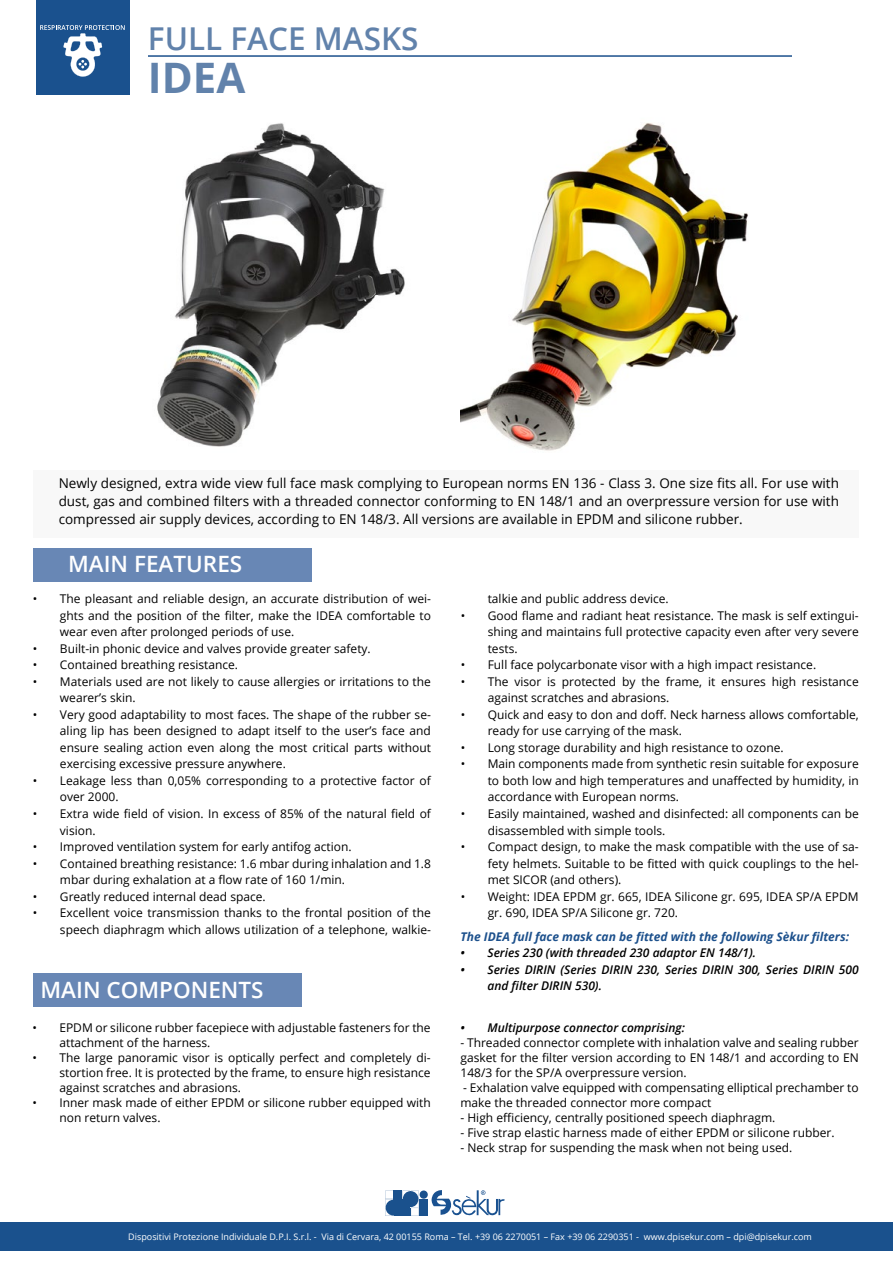
<style>
.page{position:relative;width:893px;height:1263px;background:#fff}
.page>*{position:absolute;margin:0;border:0;box-sizing:border-box;transform-origin:0 0}
.t1{font:700 42px "Open Sans";color:#6182ab}
.t2{font:600 31.5px "Open Sans";color:#6182ab}
.t3{font:600 22.5px "Open Sans";color:#fff}
.t4{font:13.5px/18px "Open Sans";color:#000;text-align:justify}
.t5{font:12px/16.5px "Open Sans";color:#000}
.t6{font:italic 600 12px/16.5px "Open Sans";color:#000}
.t7{font:italic 700 12px "Open Sans";color:#1c508c}
.t8{font:9px "Open Sans";color:#fff}
</style>
<div class="page">
<hr style="left:148px;top:55px;width:644px;height:2px;background:#1b508c">
<div style="left:0;top:1222px;width:893px;height:29px;background:#1a518d"></div>
<svg style="left:431px;top:1190px;width:74px;height:26px"></svg>
<div style="left:394px;top:1199px;width:8px;height:8px;background:#1a518d"></div>
<div style="left:394px;top:1208px;width:8px;height:8px;background:#1a518d"></div>
<div style="left:394px;top:1191px;width:8px;height:8px;background:#1a518d"></div>
<div style="left:420px;top:1208px;width:8px;height:8px;background:#1a518d"></div>
<div style="left:420px;top:1199px;width:8px;height:8px;background:#1a518d"></div>
<div style="left:420px;top:1190px;width:8px;height:9px;background:#1a518d;border-radius:50%"></div>
<svg style="left:402px;top:1191px;width:17px;height:25px"></svg>
<svg style="left:385px;top:1191px;width:8px;height:25px"></svg>
<div style="left:36px;top:0;width:94px;height:95px;background:#1a518e"></div>
<svg style="left:40px;top:25px;width:85px;height:52px"></svg>
<img style="left:461px;top:123px;width:287px;height:328px">
<div style="left:33px;top:470px;width:826px;height:68px;background:#f8f8f8"></div>
<div style="left:33px;top:548px;width:278px;height:33px;background:#6887b5"></div>
<div style="left:33px;top:973px;width:269px;height:34px;background:#6887b5"></div>
<img style="left:157px;top:123px;width:248px;height:324px">
<h2 class="t2" style="left:148px;top:17px;width:272px">FULL FACE MASKS</h2>
<h1 class="t1" style="left:148px;top:48px;width:99px">IDEA</h1>
<p class="t4" style="left:59px;top:474px;width:782px">Newly designed, extra wide view full face mask complying to European norms EN 136 - Class 3. One size fits all. For use with dust, gas and combined filters with a threaded connector conforming to EN 148/1 and an overpressure version for use with compressed air supply devices, according to EN 148/3. All versions are available in EPDM and silicone rubber.</p>
<h3 class="t3" style="left:68px;top:548px;width:176px">MAIN FEATURES</h3>
<p class="t5" style="left:60px;top:590px;width:372px;text-align:justify;text-indent:-27px">• The pleasant and reliable design, an accurate distribution of wei&shy;ghts and the position of the filter, make the IDEA comfortable to wear even after prolonged periods of use.</p>
<p class="t5" style="left:33px;top:640px;width:339px">• Built-in phonic device and valves provide greater safety.</p>
<p class="t5" style="left:33px;top:656px;width:207px">• Contained breathing resistance.</p>
<p class="t5" style="left:60px;top:673px;width:372px;text-indent:-27px">• Materials used are not likely to cause allergies or irritations to the wearer’s skin.</p>
<p class="t5" style="left:60px;top:706px;width:372px;text-align:justify;text-indent:-27px">• Very good adaptability to most faces. The shape of the rubber se&shy;aling lip has been designed to adapt itself to the user’s face and ensure sealing action even along the most critical parts without exercising excessive pressure anywhere.</p>
<p class="t5" style="left:60px;top:772px;width:372px;text-indent:-27px">• Leakage less than 0,05% corresponding to a protective factor of over 2000.</p>
<p class="t5" style="left:60px;top:805px;width:372px;text-indent:-27px">• Extra wide field of vision. In excess of 85% of the natural field of vision.</p>
<p class="t5" style="left:33px;top:838px;width:320px">• Improved ventilation system for early antifog action.</p>
<p class="t5" style="left:60px;top:854px;width:372px;text-indent:-27px">• Contained breathing resistance: 1.6 mbar during inhalation and 1.8 mbar during exhalation at a flow rate of 160 1/min.</p>
<p class="t5" style="left:33px;top:887px;width:234px">• Greatly reduced internal dead space.</p>
<p class="t5" style="left:33px;top:904px;width:399px;text-align:right">• Excellent voice transmission thanks to the frontal position of the speech diaphragm which allows utilization of a telephone, walkie-</p>
<p class="t5" style="left:488px;top:590px;width:182px">talkie and public address device.</p>
<p class="t5" style="left:488px;top:607px;width:372px;text-align:justify;text-indent:-27px">• Good flame and radiant heat resistance. The mask is self extingui&shy;shing and maintains full protective capacity even after very severe tests.</p>
<p class="t5" style="left:461px;top:656px;width:357px">• Full face polycarbonate visor with a high impact resistance.</p>
<p class="t5" style="left:488px;top:673px;width:372px;text-indent:-27px">• The visor is protected by the frame, it ensures high resistance against scratches and abrasions.</p>
<p class="t5" style="left:488px;top:706px;width:372px;text-indent:-27px">• Quick and easy to don and doff. Neck harness allows comfortable, ready for use carrying of the mask.</p>
<p class="t5" style="left:461px;top:739px;width:324px">• Long storage durability and high resistance to ozone.</p>
<p class="t5" style="left:488px;top:755px;width:372px;text-align:justify;text-indent:-27px">• Main components made from synthetic resin suitable for exposure to both low and high temperatures and unaffected by humidity, in accordance with European norms.</p>
<p class="t5" style="left:488px;top:805px;width:372px;text-indent:-27px">• Easily maintained, washed and disinfected: all components can be disassembled with simple tools.</p>
<p class="t5" style="left:488px;top:838px;width:372px;text-align:justify;text-indent:-27px">• Compact design, to make the mask compatible with the use of sa&shy;fety helmets. Suitable to be fitted with quick couplings to the hel&shy;met SICOR (and others).</p>
<p class="t5" style="left:488px;top:887px;width:372px;text-indent:-27px">• Weight: IDEA EPDM gr. 665, IDEA Silicone gr. 695, IDEA SP/A EPDM gr. 690, IDEA SP/A Silicone gr. 720.</p>
<p class="t7" style="left:460px;top:928px;width:390px">The IDEA full face mask can be fitted with the following Sèkur filters:</p>
<p class="t6" style="left:460px;top:944px;width:297px">• Series 230 (with threaded 230 adaptor EN 148/1).</p>
<p class="t6" style="left:487px;top:961px;width:373px;text-indent:-27px">• Series DIRIN (Series DIRIN 230, Series DIRIN 300, Series DIRIN 500 and filter DIRIN 530).</p>
<h3 class="t3" style="left:40px;top:975px;width:225px">MAIN COMPONENTS</h3>
<p class="t5" style="left:59px;top:1020px;width:373px;line-height:15px;text-indent:-27px">• EPDM or silicone rubber facepiece with adjustable fasteners for the attachment of the harness.</p>
<p class="t5" style="left:59px;top:1050px;width:373px;line-height:15px;text-align:justify;text-indent:-27px">• The large panoramic visor is optically perfect and completely di&shy;stortion free. It is protected by the frame, to ensure high resistance against scratches and abrasions.</p>
<p class="t5" style="left:59px;top:1095px;width:373px;line-height:15px;text-indent:-27px">• Inner mask made of either EPDM or silicone rubber equipped with non return valves.</p>
<p class="t6" style="left:460px;top:1019px;width:226px">• Multipurpose connector comprising:</p>
<p class="t5" style="left:460px;top:1035px;width:400px;line-height:15px;text-align:justify">- Threaded connector complete with inhalation valve and sealing rubber gasket for the filter version according to EN 148/1 and according to EN 148/3 for the SP/A overpressure version.</p>
<p class="t5" style="left:460px;top:1080px;width:400px;line-height:15px">- Exhalation valve equipped with compensating elliptical prechamber to make the threaded connector more compact</p>
<p class="t5" style="left:460px;top:1109px;width:316px">- High efficiency, centrally positioned speech diaphragm.</p>
<p class="t5" style="left:460px;top:1124px;width:376px">- Five strap elastic harness made of either EPDM or silicone rubber.</p>
<p class="t5" style="left:460px;top:1139px;width:333px">- Neck strap for suspending the mask when not being used.</p>
<p class="t8" style="left:128px;top:1230px;width:685px">Dispositivi Protezione Individuale D.P.I. S.r.l. - Via di Cervara, 42 00155 Roma – Tel. +39 06 2270051 – Fax +39 06 2290351 - www.dpisekur.com – dpi@dpisekur.com</p>
</div>
